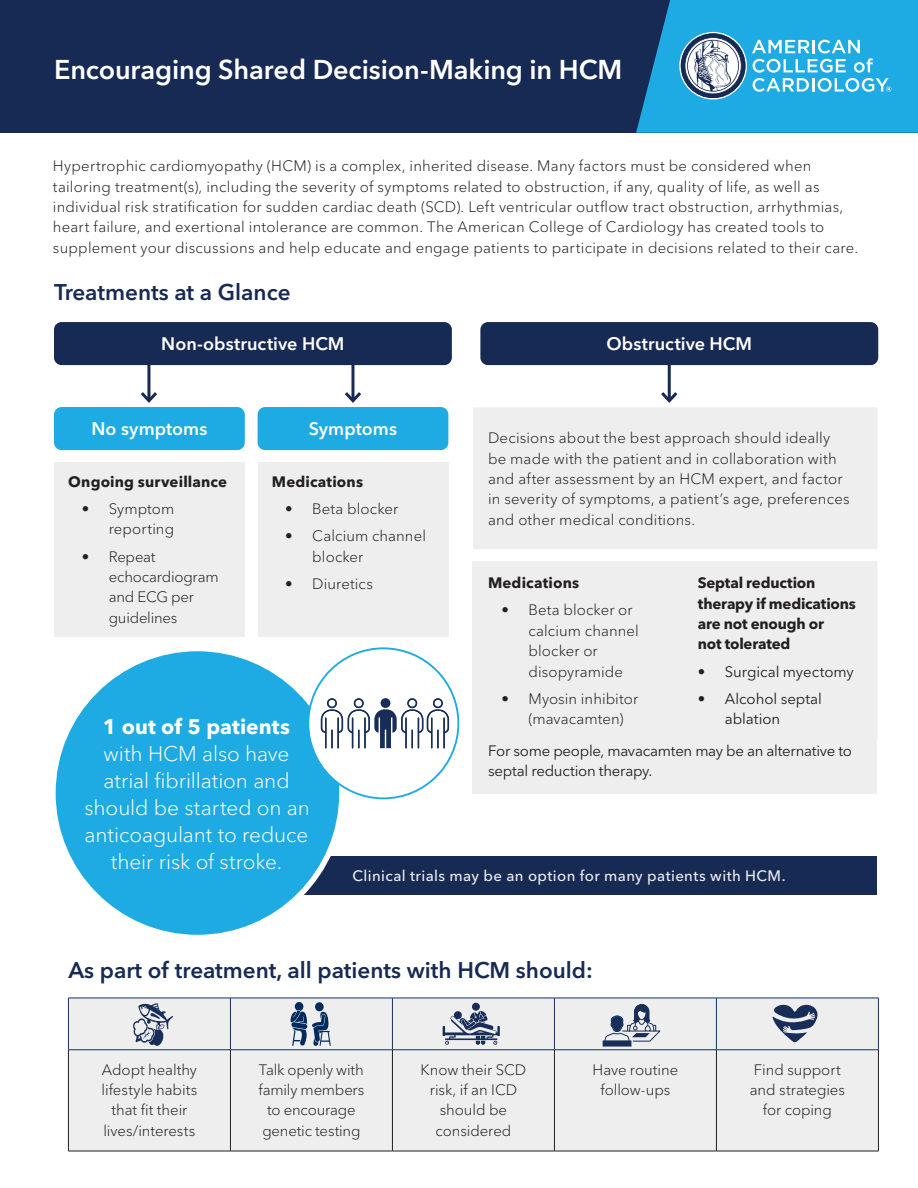
<style>
.page{position:relative;width:918px;height:1188px;background:#fff}
.page>*{position:absolute;margin:0;border:0;box-sizing:border-box;transform-origin:0 0}
.t1{font:600 27px "Avenir Next World";letter-spacing:-.005em;color:#fff}
.t2{font:600 22.5px "Avenir Next World";color:#172a53}
.t3{font:300 21px/27px "Avenir Next World";letter-spacing:-.005em;color:#fff;text-align:center}
.t4{font:700 21px "Avenir Next World";letter-spacing:.005em;color:#fff}
.t5{font:600 18px "Avenir Next World";letter-spacing:.005em;color:#fff}
.t6{font:300 15px/20.4px "Avenir Next World";letter-spacing:.01em;color:#231f20}
.t7{font:15px/20.4px "Avenir Next World";letter-spacing:-.015em;color:#231f20}
.t8{font:300 15px/20.4px "Avenir Next World";letter-spacing:-.015em;color:#231f20;text-align:center}
.t9{font:700 15px/20.4px "Avenir Next World";letter-spacing:-.01em;color:#231f20}
.t10{font:500 15px "Avenir Next World";letter-spacing:.025em;color:#eeeeef}
.t11{font:700 15px "Avenir Next World";letter-spacing:.01em;color:#231f20}
</style>
<div class="page">
<div style="left:0;top:0;width:918px;height:133px;background:#172a53"></div>
<svg style="left:636px;top:0;width:282px;height:133px;background:#34a5d5"></svg>
<div style="left:69px;top:999px;width:809px;height:152px;background:#eeeeef"></div>
<hr style="left:68px;top:1050px;width:1px;height:101px;background:#231f20">
<hr style="left:230px;top:1050px;width:1px;height:101px;background:#231f20">
<hr style="left:392px;top:1050px;width:1px;height:101px;background:#231f20">
<hr style="left:554px;top:1050px;width:1px;height:101px;background:#231f20">
<hr style="left:716px;top:1050px;width:1px;height:101px;background:#231f20">
<hr style="left:878px;top:1050px;width:1px;height:101px;background:#231f20">
<hr style="left:68px;top:1151px;width:162px;height:1px;background:#231f20">
<hr style="left:230px;top:1151px;width:162px;height:1px;background:#231f20">
<hr style="left:392px;top:1151px;width:162px;height:1px;background:#231f20">
<hr style="left:554px;top:1151px;width:162px;height:1px;background:#231f20">
<hr style="left:716px;top:1151px;width:163px;height:1px;background:#231f20">
<hr style="left:68px;top:998px;width:162px;height:1px;background:#18305a">
<hr style="left:68px;top:998px;width:1px;height:52px;background:#18305a">
<hr style="left:230px;top:998px;width:162px;height:1px;background:#18305a">
<hr style="left:230px;top:998px;width:1px;height:52px;background:#18305a">
<hr style="left:392px;top:998px;width:162px;height:1px;background:#18305a">
<hr style="left:392px;top:998px;width:1px;height:52px;background:#18305a">
<hr style="left:554px;top:998px;width:162px;height:1px;background:#18305a">
<hr style="left:554px;top:998px;width:1px;height:52px;background:#18305a">
<hr style="left:716px;top:998px;width:163px;height:1px;background:#18305a">
<hr style="left:716px;top:998px;width:1px;height:52px;background:#18305a">
<hr style="left:878px;top:998px;width:1px;height:52px;background:#18305a">
<hr style="left:68px;top:1050px;width:162px;height:1px;background:#18305a">
<hr style="left:230px;top:1050px;width:162px;height:1px;background:#18305a">
<hr style="left:392px;top:1050px;width:162px;height:1px;background:#18305a">
<hr style="left:554px;top:1050px;width:162px;height:1px;background:#18305a">
<hr style="left:716px;top:1050px;width:163px;height:1px;background:#18305a">
<div style="left:248px;top:856px;width:629px;height:38px;background:#172a53"></div>
<div style="left:54px;top:322px;width:398px;height:43px;background:#172a53;border-radius:8px"></div>
<div style="left:54px;top:407px;width:191px;height:43px;background:#1eaae2;border-radius:8px"></div>
<div style="left:258px;top:407px;width:190px;height:43px;background:#1eaae2;border-radius:8px"></div>
<div style="left:480px;top:322px;width:398px;height:43px;background:#172a53;border-radius:8px"></div>
<div style="left:472px;top:562px;width:405px;height:232px;background:#eeeeef"></div>
<div style="left:55px;top:462px;width:190px;height:174px;background:#eeeeef"></div>
<div style="left:258px;top:462px;width:190px;height:174px;background:#eeeeef"></div>
<div style="left:474px;top:408px;width:403px;height:140px;background:#eeeeef"></div>
<div style="left:473px;top:407px;width:405px;height:142px;border:2px solid #eeeeef"></div>
<hr style="left:147px;top:344px;width:3px;height:57px;background:#172a53">
<svg style="left:140px;top:389px;width:17px;height:14px"></svg>
<hr style="left:351px;top:344px;width:3px;height:57px;background:#172a53">
<svg style="left:345px;top:389px;width:16px;height:14px"></svg>
<hr style="left:668px;top:356px;width:3px;height:45px;background:#172a53">
<svg style="left:661px;top:389px;width:17px;height:14px"></svg>
<div style="left:53px;top:648px;width:289px;height:290px;background:#1eaae2;border-radius:50%"></div>
<svg style="left:133px;top:1003px;width:40px;height:43px;background:#a6adbc"></svg>
<div style="left:308px;top:648px;width:150px;height:150px;background:#fff;border-radius:50%"></div>
<svg style="left:321px;top:698px;width:128px;height:50px"></svg>
<svg style="left:443px;top:1003px;width:57px;height:42px;background:#a3abba"></svg>
<svg style="left:291px;top:1002px;width:40px;height:44px;background:#8799af"></svg>
<svg style="left:603px;top:1004px;width:57px;height:43px;background:#a9b1bf"></svg>
<svg style="left:772px;top:1005px;width:45px;height:37px;background:#7f8ba1"></svg>
<h1 class="t1" style="left:54px;top:54px;width:570px">Encouraging Shared Decision-Making in HCM</h1>
<p class="t6" style="left:53px;top:156px;width:807px">Hypertrophic cardiomyopathy (HCM) is a complex, inherited disease. Many factors must be considered when tailoring treatment(s), including the severity of symptoms related to obstruction, if any, quality of life, as well as individual risk stratification for sudden cardiac death (SCD). Left ventricular outflow tract obstruction, arrhythmias, heart failure, and exertional intolerance are common. The American College of Cardiology has created tools to supplement your discussions and help educate and engage patients to participate in decisions related to their care.</p>
<h2 class="t2" style="left:54px;top:279px;width:238px">Treatments at a Glance</h2>
<p class="t5" style="left:161px;top:334px;width:185px">Non-obstructive HCM</p>
<p class="t5" style="left:606px;top:334px;width:147px">Obstructive HCM</p>
<p class="t5" style="left:91px;top:419px;width:117px">No symptoms</p>
<p class="t5" style="left:309px;top:419px;width:90px">Symptoms</p>
<p class="t6" style="left:488px;top:428px;width:363px">Decisions about the best approach should ideally be made with the patient and in collaboration with and after assessment by an HCM expert, and factor in severity of symptoms, a patient’s age, preferences and other medical conditions.</p>
<p class="t11" style="left:68px;top:473px;width:160px">Ongoing surveillance</p>
<p class="t6" style="left:82px;top:499px;width:94px;text-align:right">• Symptom reporting</p>
<p class="t8" style="left:109px;top:546px;width:111px;text-align:left;text-indent:-27px">• Repeat echocardiogram and ECG per guidelines</p>
<p class="t11" style="left:272px;top:473px;width:93px">Medications</p>
<p class="t6" style="left:285px;top:499px;width:115px">• Beta blocker</p>
<p class="t6" style="left:312px;top:526px;width:115px;text-indent:-27px">• Calcium channel blocker</p>
<p class="t6" style="left:285px;top:573px;width:89px">• Diuretics</p>
<p class="t9" style="left:698px;top:573px;width:160px">Septal reduction therapy if medications are not enough or<br>not tolerated</p>
<p class="t7" style="left:698px;top:661px;width:157px">• Surgical myectomy</p>
<p class="t7" style="left:725px;top:688px;width:99px;text-indent:-27px">• Alcohol septal ablation</p>
<p class="t7" style="left:488px;top:740px;width:365px">For some people, mavacamten may be an alternative to septal reduction therapy.</p>
<p class="t11" style="left:488px;top:574px;width:93px">Medications</p>
<p class="t6" style="left:529px;top:600px;width:112px;text-indent:-27px">• Beta blocker or calcium channel blocker or disopyramide</p>
<p class="t6" style="left:529px;top:688px;width:111px;text-indent:-27px">• Myosin inhibitor (mavacamten)</p>
<h3 class="t4" style="left:103px;top:714px;width:189px">1 out of 5 patients</h3>
<h3 class="t3" style="left:85px;top:740px;width:227px">with HCM also have atrial fibrillation and should be started on an anticoagulant to reduce their risk of stroke.</h3>
<p class="t10" style="left:353px;top:867px;width:435px">Clinical trials may be an option for many patients with HCM.</p>
<h2 class="t2" style="left:68px;top:957px;width:526px">As part of treatment, all patients with HCM should:</h2>
<p class="t6" style="left:102px;top:1059px;width:97px;text-align:center">Adopt healthy lifestyle habits that fit their lives/interests</p>
<p class="t8" style="left:258px;top:1059px;width:107px">Talk openly with family members to encourage genetic testing</p>
<p class="t6" style="left:421px;top:1059px;width:107px;text-align:center">Know their SCD risk, if an ICD should be considered</p>
<p class="t6" style="left:593px;top:1059px;width:87px;text-align:center">Have routine follow-ups</p>
<p class="t6" style="left:750px;top:1059px;width:97px;text-align:center">Find support and strategies for coping</p>
</div>
